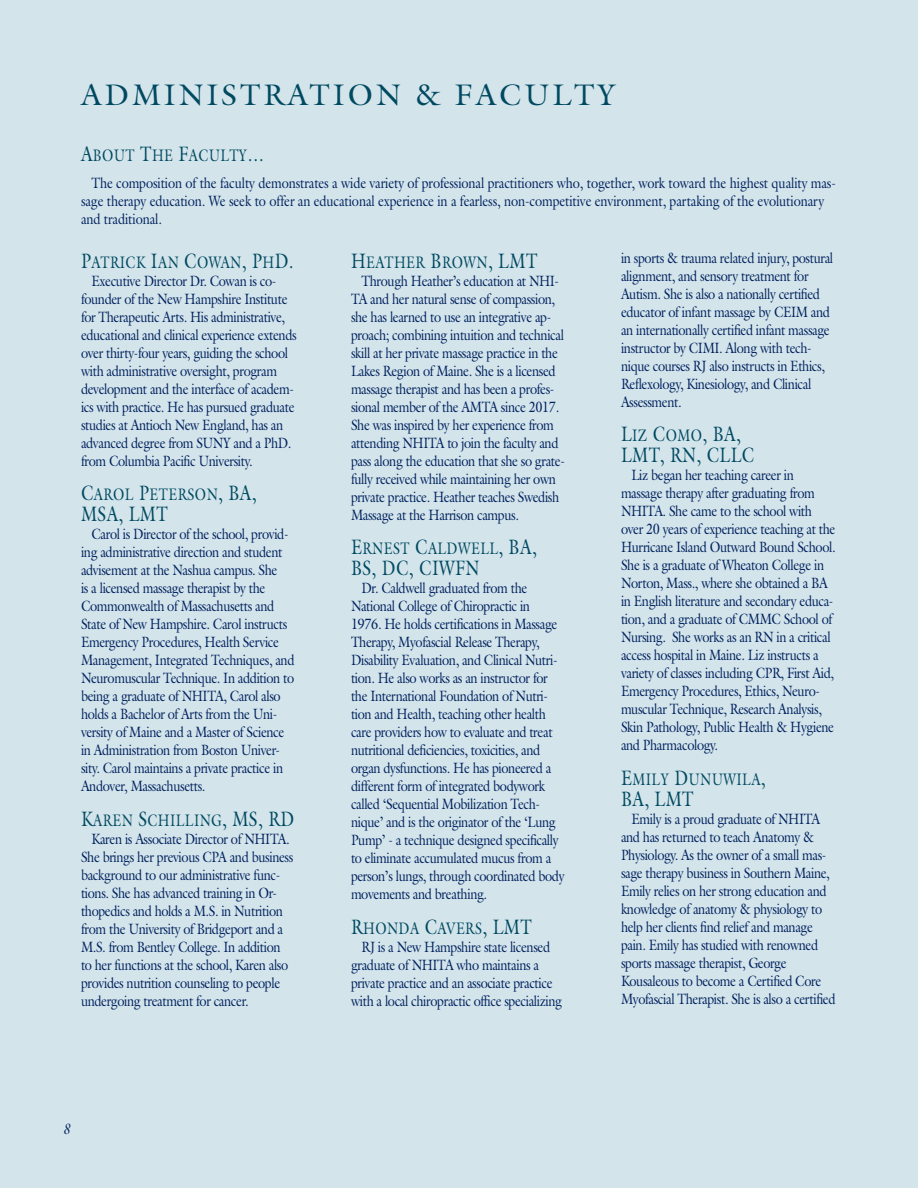
<style>
.page{position:relative;width:918px;height:1188px;background:#fff}
.page>*{position:absolute;margin:0;border:0;box-sizing:border-box;transform-origin:0 0}
.Page_Heading{font:30px "Galliard";color:#004960}
.Admin_Faculty_Subhea{font:21px/21px "Galliard Roman SC800";color:#004960;scale:.8 1}
.Admin_Faculty_Subhea-2{font:16.8px "Galliard Roman SC800";letter-spacing:.03em;color:#004960;scale:.8 1}
.Admin_Faculty_Body_T{font:15px/18px "Galliard";letter-spacing:-.03em;color:#00215d;scale:.85 1}
.Course_Desc_Body{font:15px/18px "Galliard";letter-spacing:-.01em;color:#00215d;scale:.85 1}
.t1{font:italic 15px "Galliard";color:#00215d;scale:.85 1}
.s1{font-size:21px}
.s2{font-size:16.8px}
</style>
<div class="page">
<div style="left:1px;top:1px;width:917px;height:1187px;background:#d3e4eb"></div>
<p class="Page_Heading" style="left:81px;top:76px;width:48px">Administration</p>
<p class="Page_Heading" style="left:415px;top:76px;width:202px">&amp; Fac ulty</p>
<p class="Admin_Faculty_Subhea-2" style="left:81px;top:144px;width:231px"><span class="s1">A</span>BOUT <span class="s1">T</span>HE <span class="s1">F</span>ACULTY<span class="s1">…</span></p>
<p class="Course_Desc_Body" style="left:81px;top:173px;width:890px;text-indent:10px">The composition of the faculty demonstrates a wide variety of professional practitioners who, together, work toward the highest quality mas&shy;sage therapy education. We seek to offer an educational experience in a fearless, non-competitive environment, partaking of the evolutionary and traditional.</p>
<p class="Admin_Faculty_Subhea-2" style="left:81px;top:251px;width:267px"><span class="s1">P</span>ATRICK <span class="s1">I</span>AN <span class="s1">C</span>OWAN<span class="s1">, P</span>H<span class="s1">D.</span></p>
<p class="Admin_Faculty_Body_T" style="left:81px;top:271px;width:255px;text-indent:10px">Executive Director Dr. Cowan is co&shy;founder of the New Hampshire Institute for Therapeutic Arts. His administrative, educational and clinical experience extends over thirty-four years, guiding the school with administrative oversight, program development and the interface of academ&shy;ics with practice. He has pursued graduate studies at Antioch New England, has an advanced degree from SUNY and a PhD. from Columbia Pacific University.</p>
<p class="Admin_Faculty_Subhea-2" style="left:81px;top:484px;width:221px"><span class="s1">C</span>AROL <span class="s1">P</span>ETERSON<span class="s1">, BA,</span></p>
<p class="Admin_Faculty_Subhea" style="left:81px;top:503px;width:77px">MSA , LMT</p>
<p class="Admin_Faculty_Body_T" style="left:81px;top:525px;width:253px;text-indent:10px">Carol is Director of the school, provid&shy;ing administrative direction and student advisement at the Nashua campus. She<br>is a licensed massage therapist by the Commonwealth of Massachusetts and State of New Hampshire. Carol instructs Emergency Procedures, Health Service Management, Integrated Techniques, and Neuromuscular Technique. In addition to being a graduate of NHITA, Carol also holds a Bachelor of Arts from the Uni&shy;versity of Maine and a Master of Science in Administration from Boston Univer&shy;sity. Carol maintains a private practice in Andover, Massachusetts.</p>
<p class="Admin_Faculty_Subhea-2" style="left:81px;top:809px;width:251px"><span class="s1">K</span>AREN <span class="s1">S</span>CHILLING<span class="s1">, MS , RD</span></p>
<p class="Admin_Faculty_Body_T" style="left:81px;top:829px;width:251px;text-indent:10px">Karen is Associate Director of NHITA.<br>She brings her previous CPA and business background to our administrative func&shy;tions. She has advanced training in Or&shy;thopedics and holds a M.S. in Nutrition from the University of Bridgeport and a M.S. from Bentley College. In addition to her functions at the school, Karen also provides nutrition counseling to people undergoing treatment for cancer.</p>
<p class="Admin_Faculty_Body_T" style="left:621px;top:249px;width:251px">in sports &amp; trauma related injury, postural alignment, and sensory treatment for Autism. She is also a nationally certified educator of infant massage by CEIM and an internationally certified infant massage instructor by CIMI. Along with tech&shy;nique courses RJ also instructs in Ethics, Reflexology, Kinesiology, and Clinical Assessment.</p>
<p class="Admin_Faculty_Subhea" style="left:621px;top:424px;width:151px">L<span class="s2">IZ</span> C<span class="s2">OMO</span>, BA,<br>LMT, RN, CLLC</p>
<p class="Admin_Faculty_Body_T" style="left:621px;top:466px;width:254px;text-indent:10px">Liz began her teaching career in massage therapy after graduating from NHITA. She came to the school with over 20 years of experience teaching at the Hurricane Island Outward Bound School.<br>She is a graduate of Wheaton College in Norton, Mass., where she obtained a BA in English literature and secondary educa&shy;tion, and a graduate of CMMC School of Nursing. She works as an RN in a critical access hospital in Maine. Liz instructs a variety of classes including CPR, First Aid, Emergency Procedures, Ethics, Neuro&shy;muscular Technique, Research Analysis, Skin Pathology, Public Health &amp; Hygiene and Pharmacology.</p>
<p class="Admin_Faculty_Subhea-2" style="left:621px;top:769px;width:182px"><span class="s1">E</span>MILY <span class="s1">D</span>UNUWILA<span class="s1">,</span></p>
<p class="Admin_Faculty_Subhea" style="left:621px;top:788px;width:59px">BA , LMT</p>
<p class="Admin_Faculty_Body_T" style="left:621px;top:810px;width:254px;text-indent:10px">Emily is a proud graduate of NHITA and has returned to teach Anatomy &amp; Physiology. As the owner of a small mas&shy;sage therapy business in Southern Maine, Emily relies on her strong education and knowledge of anatomy &amp; physiology to help her clients find relief and manage pain. Emily has studied with renowned sports massage therapist, George Kousaleous to become a Certified Core Myofascial Therapist. She is also a certified</p>
<p class="Admin_Faculty_Subhea-2" style="left:351px;top:251px;width:202px"><span class="s1">H</span>EATHER <span class="s1">B</span>ROWN<span class="s1">, LMT</span></p>
<p class="Admin_Faculty_Body_T" style="left:351px;top:271px;width:253px;text-indent:10px">Through Heather’s education at NHI-TA and her natural sense of compassion, she has learned to use an integrative ap&shy;proach; combining intuition and technical skill at her private massage practice in the Lakes Region of Maine. She is a licensed massage therapist and has been a profes&shy;sional member of the AMTA since 2017.<br>She was inspired by her experience from attending NHITA to join the faculty and pass along the education that she so grate&shy;fully received while maintaining her own private practice. Heather teaches Swedish Massage at the Harrison campus.</p>
<p class="Admin_Faculty_Subhea-2" style="left:351px;top:538px;width:234px"><span class="s1">E</span>RNEST <span class="s1">C</span>ALDWELL<span class="s1">, BA,</span></p>
<p class="Admin_Faculty_Subhea" style="left:351px;top:557px;width:101px">BS, DC, CIWF</p>
<p class="Admin_Faculty_Subhea" style="left:466px;top:557px;width:19px">N</p>
<p class="Admin_Faculty_Body_T" style="left:351px;top:579px;width:253px;text-indent:10px">Dr. Caldwell graduated from the National College of Chiropractic in<br>1976. He holds certifications in Massage Therapy, Myofascial Release Therapy, Disability Evaluation, and Clinical Nutri&shy;tion. He also works as an instructor for the International Foundation of Nutri&shy;tion and Health, teaching other health care providers how to evaluate and treat nutritional deficiencies, toxicities, and organ dysfunctions. He has pioneered a different form of integrated bodywork called ‘Sequential Mobilization Tech&shy;nique’ and is the originator of the ‘Lung Pump’ - a technique designed specifically to eliminate accumulated mucus from a person’s lungs, through coordinated body movements and breathing.</p>
<p class="Admin_Faculty_Subhea-2" style="left:351px;top:917px;width:195px"><span class="s1">R</span>HONDA <span class="s1">C</span>AVERS<span class="s1">, LMT</span></p>
<p class="Admin_Faculty_Body_T" style="left:351px;top:937px;width:250px;text-indent:10px">RJ is a New Hampshire state licensed graduate of NHITA who maintains a private practice and an associate practice with a local chiropractic office specializing</p>
<p class="t1" style="left:63px;top:1120px;width:9px">8</p>
</div>
